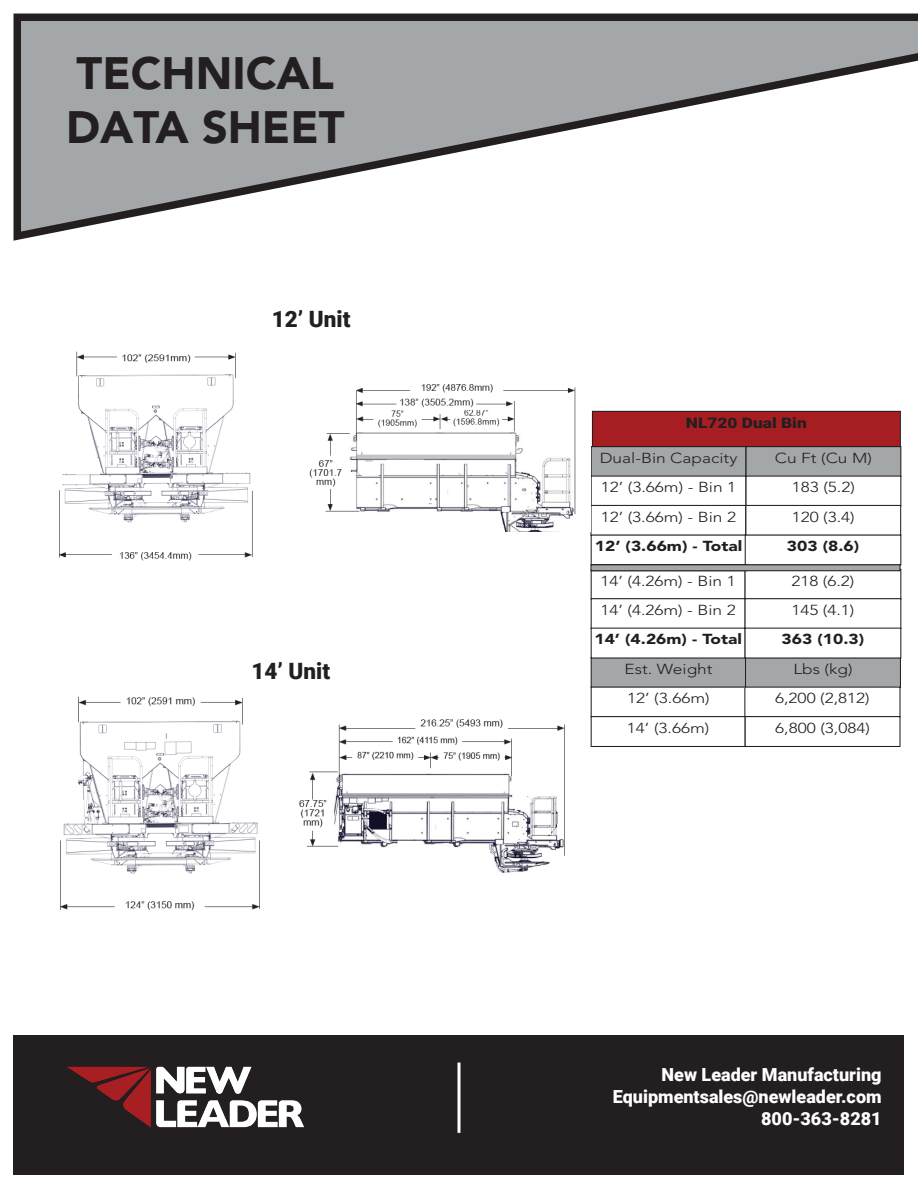
<style>
.page{position:relative;width:918px;height:1188px;background:#fff}
.page>*{position:absolute;margin:0;border:0;box-sizing:border-box;transform-origin:0 0}
.t1{font:900 45px "Avenir";color:#231f20}
.t2{font:900 22.5px "Roboto";color:#231f20}
.t3{font:900 18px "Roboto";color:#fff}
.t4{font:300 14.4px "Avenir";color:#231f20;scale:1.2 1}
.t5{font:900 14.4px "Avenir";color:#231f20;scale:1.2 1}
.t6{font:900 14.4px "Roboto";color:#231f20;scale:1.2 1}
</style>
<div class="page">
<svg style="left:13px;top:13px;width:905px;height:228px"></svg>
<div style="left:14px;top:1035px;width:890px;height:139px;background:#231f20"></div>
<img style="left:66px;top:1066px;width:238px;height:62px">
<hr style="left:458px;top:1063px;width:2px;height:70px;background:#fff">
<div style="left:592px;top:411px;width:308px;height:36px;background:#a71e22"></div>
<div style="left:592px;top:411px;width:309px;height:36px;border:1px solid #231f20"></div>
<div style="left:591px;top:447px;width:155px;height:30px;background:#a4a7aa"></div>
<div style="left:591px;top:446px;width:155px;height:31px;border:1px solid #231f20"></div>
<div style="left:591px;top:658px;width:155px;height:29px;background:#a4a7aa"></div>
<div style="left:746px;top:658px;width:154px;height:30px;background:#a4a7aa"></div>
<div style="left:746px;top:447px;width:155px;height:30px;background:#a4a7aa"></div>
<div style="left:746px;top:446px;width:155px;height:31px;border:1px solid #231f20"></div>
<div style="left:591px;top:716px;width:155px;height:31px;border:1px solid #231f20"></div>
<div style="left:745px;top:716px;width:156px;height:31px;border:1px solid #231f20"></div>
<div style="left:591px;top:598px;width:155px;height:31px;border:1px solid #231f20"></div>
<div style="left:745px;top:598px;width:156px;height:31px;border:1px solid #231f20"></div>
<div style="left:590px;top:505px;width:156px;height:31px;border:1px solid #231f20"></div>
<div style="left:745px;top:505px;width:156px;height:31px;border:1px solid #231f20"></div>
<div style="left:745px;top:628px;width:156px;height:31px;border:1px solid #231f20"></div>
<div style="left:591px;top:565px;width:309px;height:6px;background:#a4a7aa"></div>
<div style="left:590px;top:564px;width:311px;height:7px;border:1px solid #231f20"></div>
<img style="left:59px;top:351px;width:194px;height:210px">
<img style="left:309px;top:384px;width:267px;height:148px">
<img style="left:299px;top:719px;width:266px;height:155px">
<img style="left:60px;top:696px;width:200px;height:214px">
<p class="t1" style="left:77px;top:40px;width:259px">TECHNICAL</p>
<p class="t1" style="left:66px;top:94px;width:280px">DATA SHEET</p>
<p class="t2" style="left:272px;top:304px;width:80px">12’ Unit</p>
<p class="t2" style="left:251px;top:655px;width:80px">14’ Unit</p>
<p class="t6" style="left:686px;top:413px;width:102px">NL720 Dual Bin</p>
<p class="t4" style="left:600px;top:447px;width:116px">Dual-Bin Capacity</p>
<p class="t4" style="left:775px;top:447px;width:82px">Cu Ft (Cu M)</p>
<p class="t4" style="left:601px;top:477px;width:114px">12’ (3.66m) - Bin 1</p>
<p class="t4" style="left:792px;top:477px;width:54px">183 (5.2)</p>
<p class="t4" style="left:601px;top:506px;width:114px">12’ (3.66m) - Bin 2</p>
<p class="t4" style="left:792px;top:506px;width:54px">120 (3.4)</p>
<p class="t5" style="left:595px;top:536px;width:124px">12’ (3.66m) - Total</p>
<p class="t5" style="left:787px;top:536px;width:62px">303 (8.6)</p>
<p class="t4" style="left:600px;top:570px;width:114px">14’ (4.26m) - Bin 1</p>
<p class="t4" style="left:791px;top:570px;width:54px">218 (6.2)</p>
<p class="t4" style="left:600px;top:599px;width:114px">14’ (4.26m) - Bin 2</p>
<p class="t4" style="left:791px;top:599px;width:54px">145 (4.1)</p>
<p class="t5" style="left:594px;top:629px;width:124px">14’ (4.26m) - Total</p>
<p class="t5" style="left:782px;top:629px;width:70px">363 (10.3)</p>
<p class="t4" style="left:624px;top:658px;width:75px">Est. Weight</p>
<p class="t4" style="left:793px;top:658px;width:51px">Lbs (kg)</p>
<p class="t4" style="left:627px;top:688px;width:70px">12’ (3.66m)</p>
<p class="t4" style="left:775px;top:688px;width:80px">6,200 (2,812)</p>
<p class="t4" style="left:627px;top:717px;width:70px">14’ (3.66m)</p>
<p class="t4" style="left:775px;top:717px;width:80px">6,800 (3,084)</p>
<p class="t3" style="left:662px;top:1062px;width:221px">New Leader Manufacturing</p>
<p class="t3" style="left:613px;top:1084px;width:270px">Equipmentsales@newleader.com</p>
<p class="t3" style="left:761px;top:1106px;width:122px">800-363-8281</p>
</div>
